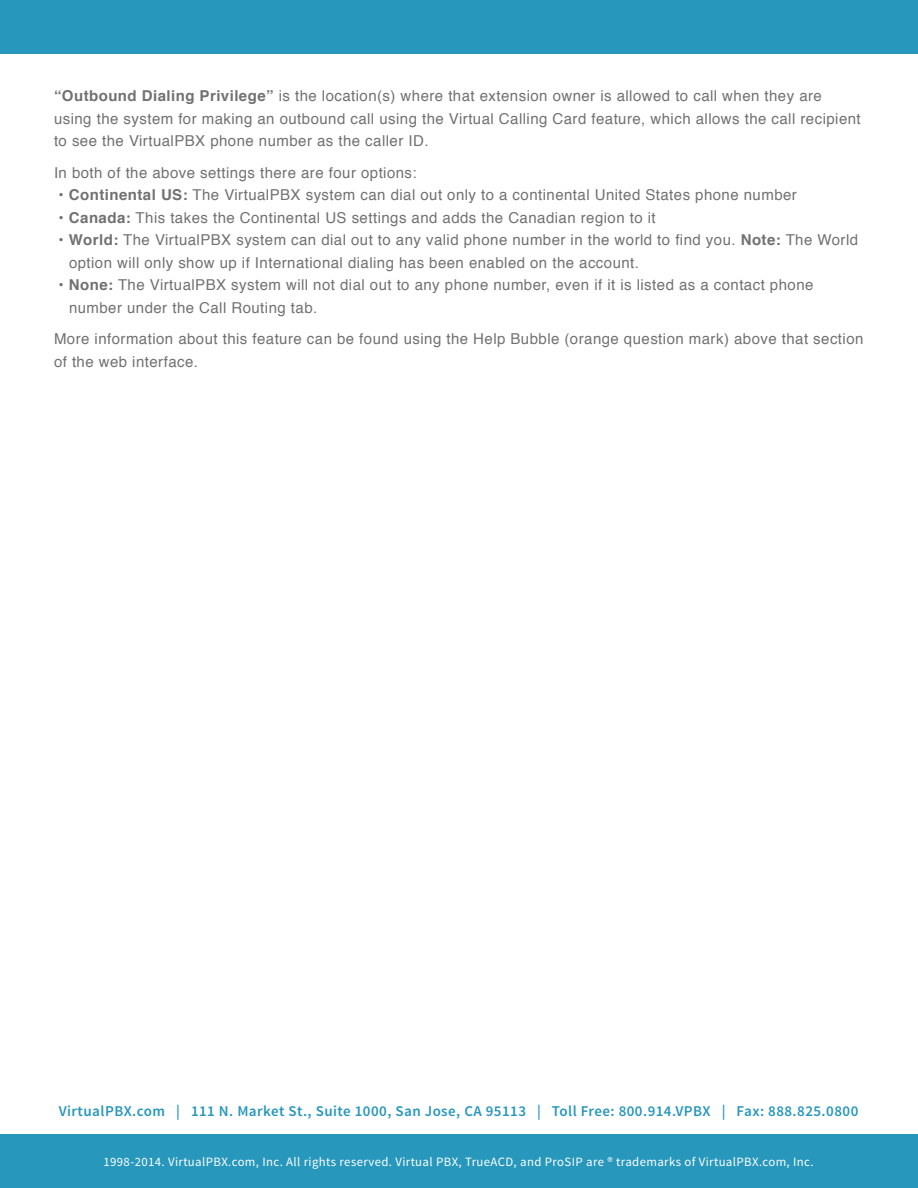
<style>
.page{position:relative;width:918px;height:1188px;background:#fff}
.page>*{position:absolute;margin:0;border:0;box-sizing:border-box;transform-origin:0 0}
.Paragraph_Style_1{font:15px/22.5px "Helvetica";letter-spacing:.03em;color:#717171}
.t1{font:600 15px "Source Sans Pro";letter-spacing:.03em;color:#2797bb}
.t2{font:12.75px "Source Sans Pro";letter-spacing:.03em;color:#fff}
.s1{font-weight:700}
</style>
<div class="page">
<div style="left:0;top:1134px;width:918px;height:54px;background:#2797bb"></div>
<div style="left:0;top:0;width:918px;height:54px;background:#2797bb"></div>
<p class="Paragraph_Style_1" style="left:54px;top:85px;width:808px"><span class="s1">“Outbound Dialing Privilege”</span> is the location(s) where that extension owner is allowed to call when they are using the system for making an outbound call using the Virtual Calling Card feature, which allows the call recipient to see the VirtualPBX phone number as the caller ID.</p>
<p class="Paragraph_Style_1" style="left:54px;top:162px;width:364px">In both of the above settings there are four options:</p>
<p class="Paragraph_Style_1" style="left:59px;top:184px;width:740px">• <span class="s1">Continental US:</span> The VirtualPBX system can dial out only to a continental United States phone number</p>
<p class="Paragraph_Style_1" style="left:59px;top:207px;width:599px">• <span class="s1">Canada:</span> This takes the Continental US settings and adds the Canadian region to it</p>
<p class="Paragraph_Style_1" style="left:69px;top:229px;width:791px;text-indent:-10px">• <span class="s1">World:</span> The VirtualPBX system can dial out to any valid phone number in the world to find you. <span class="s1">Note:</span> The World option will only show up if International dialing has been enabled on the account.</p>
<p class="Paragraph_Style_1" style="left:69px;top:274px;width:746px;text-indent:-10px">• <span class="s1">None:</span> The VirtualPBX system will not dial out to any phone number, even if it is listed as a contact phone number under the Call Routing tab.</p>
<p class="Paragraph_Style_1" style="left:54px;top:328px;width:811px">More information about this feature can be found using the Help Bubble (orange question mark) above that section of the web interface.</p>
<p class="t1" style="left:59px;top:1101px;width:801px">VirtualPBX.com | 111 N. Market St., Suite 1000, San Jose, CA 95113 | Toll Free: 800.914.VPBX | Fax: 888.825.0800</p>
<p class="t2" style="left:103px;top:1154px;width:712px">1998-2014. VirtualPBX.com, Inc. All rights reserved. Virtual PBX, TrueACD, and ProSIP are ® trademarks of VirtualPBX.com, Inc.</p>
</div>
